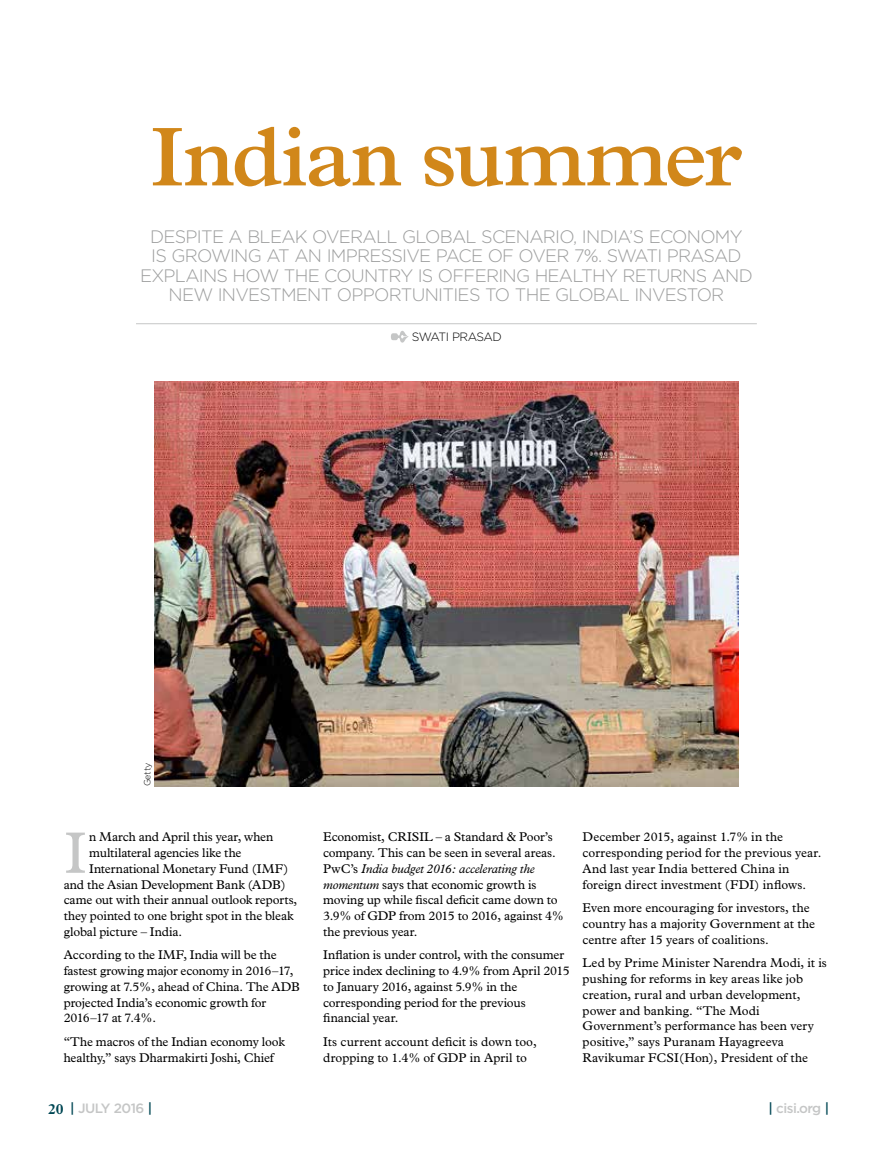
<style>
.page{position:relative;width:893px;height:1149px;background:#fff}
.page>*{position:absolute;margin:0;border:0;box-sizing:border-box;transform-origin:0 0}
.t1{font:600 84px "Plantin";letter-spacing:-.015em;color:#d1871a}
.t2{font:58.95px "Plantin";color:#c5c6c6}
.t3{font:300 18px/19.5px "Gotham";letter-spacing:-.04em;color:#9c9d9d;text-align:center}
.t4{font:500 13.5px "Gotham";letter-spacing:-.04em;color:#c5c6c6}
.t5{font:12.75px/15.8px "Plantin";color:#000}
.t6{font:300 12px "Gotham";letter-spacing:-.055em;color:#000}
.t7{font:300 9px "Gotham";letter-spacing:-.04em;color:#000}
.s1{font-style:italic}
.s2{font-family:"Plantin";font-weight:700;font-size:15px;color:#004754}
.s3{color:#004754}
</style>
<div class="page">
<hr style="left:136px;top:323px;width:621px;height:1px;background:#c5c6c6">
<svg style="left:391px;top:331px;width:18px;height:11px"></svg>
<img style="left:155px;top:382px;width:583px;height:404px">
<h1 class="t1" style="left:151px;top:107px;width:593px">Indian summer</h1>
<h3 class="t3" style="left:140px;top:226px;width:614px">DESPITE A BLEAK OVERALL GLOBAL SCENARIO, INDIA’S ECONOMY<br>IS GROWING AT AN IMPRESSIVE PACE OF OVER 7%. SWATI PRASAD EXPLAINS HOW THE COUNTRY IS OFFERING HEALTHY RETURNS AND NEW INVESTMENT OPPORTUNITIES TO THE GLOBAL INVESTOR</h3>
<p class="t6" style="left:412px;top:329px;width:92px">SWATI PRASAD</p>
<p class="t7" style="left:142px;top:786px;width:25px;rotate:-90deg">Getty</p>
<h2 class="t2" style="left:65px;top:819px;width:23px">I</h2>
<p class="t5" style="left:89px;top:828px;width:186px">n March and April this year, when</p>
<p class="t5" style="left:89px;top:844px;width:154px">multilateral agencies like the</p>
<p class="t5" style="left:89px;top:860px;width:201px">International Monetary Fund (IMF)</p>
<p class="t5" style="left:64px;top:876px;width:223px">and the Asian Development Bank (ADB)</p>
<p class="t5" style="left:64px;top:891px;width:235px">came out with their annual outlook reports,</p>
<p class="t5" style="left:64px;top:907px;width:231px">they pointed to one bright spot in the bleak</p>
<p class="t5" style="left:64px;top:923px;width:120px">global picture – India.</p>
<p class="t5" style="left:64px;top:946px;width:238px">According to the IMF, India will be the fastest growing major economy in 2016–17, growing at 7.5%, ahead of China. The ADB projected India’s economic growth for 2016–17 at 7.4%.</p>
<p class="t5" style="left:64px;top:1033px;width:223px">“The macros of the Indian economy look healthy,” says Dharmakirti Joshi, Chief</p>
<p class="t5" style="left:323px;top:828px;width:242px">Economist, CRISIL – a Standard &amp; Poor’s company. This can be seen in several areas.<br>PwC’s <span class="s1">India budget 2016: accelerating the momentum</span> says that economic growth is moving up while fiscal deficit came down to 3.9% of GDP from 2015 to 2016, against 4% the previous year.</p>
<p class="t5" style="left:323px;top:946px;width:248px">Inflation is under control, with the consumer price index declining to 4.9% from April 2015 to January 2016, against 5.9% in the corresponding period for the previous financial year.</p>
<p class="t5" style="left:323px;top:1033px;width:215px">Its current account deficit is down too, dropping to 1.4% of GDP in April to</p>
<p class="t5" style="left:583px;top:828px;width:241px">December 2015, against 1.7% in the corresponding period for the previous year.<br>And last year India bettered China in foreign direct investment (FDI) inflows.</p>
<p class="t5" style="left:583px;top:899px;width:234px">Even more encouraging for investors, the country has a majority Government at the centre after 15 years of coalitions.</p>
<p class="t5" style="left:583px;top:954px;width:246px">Led by Prime Minister Narendra Modi, it is pushing for reforms in key areas like job creation, rural and urban development, power and banking. “The Modi Government’s performance has been very positive,” says Puranam Hayagreeva Ravikumar FCSI(Hon), President of the</p>
<p class="t4" style="left:48px;top:1100px;width:106px"><span class="s2">20</span> <span class="s3">|</span> JULY 2016 <span class="s3">|</span></p>
<p class="t4" style="left:768px;top:1100px;width:62px"><span class="s3">|</span> cisi.org <span class="s3">|</span></p>
</div>
